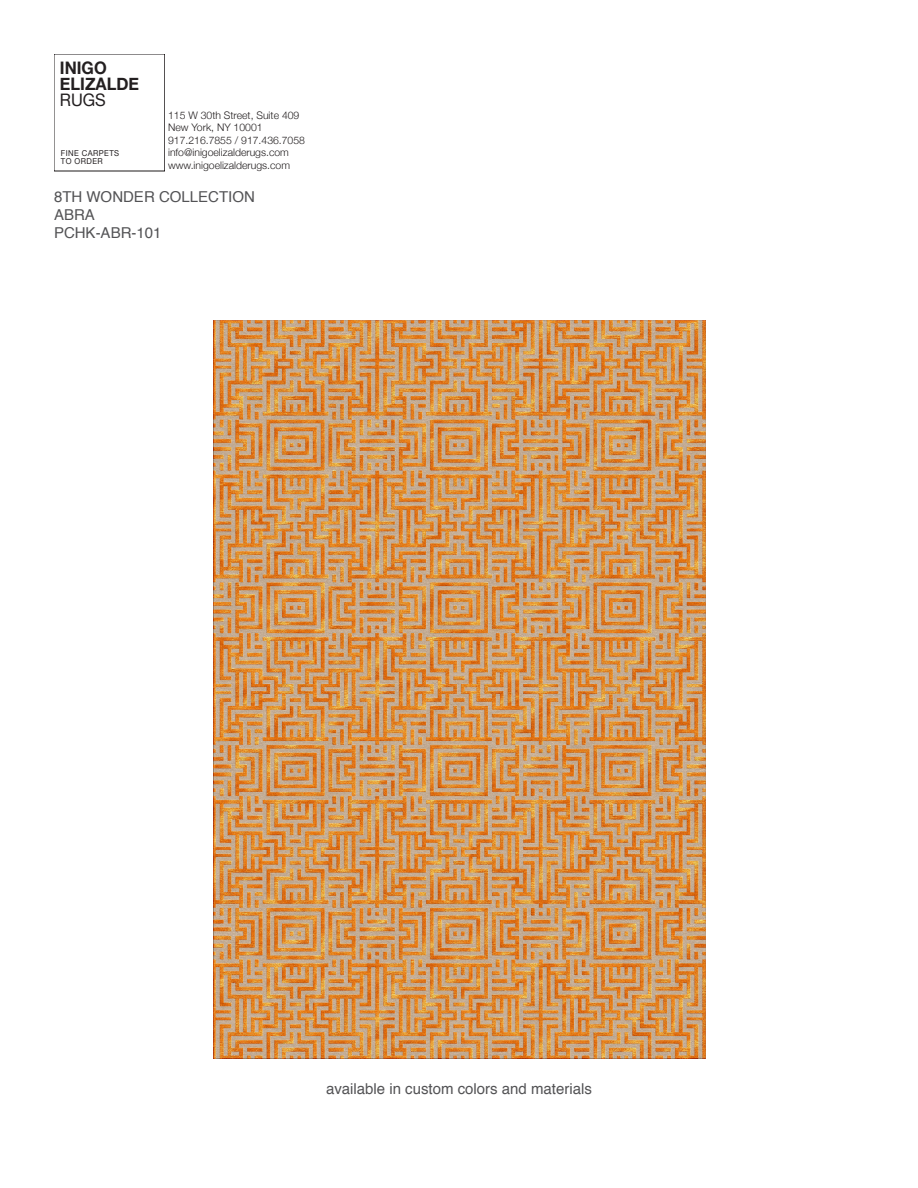
<style>
.page{position:relative;width:918px;height:1188px;background:#fff}
.page>*{position:absolute;margin:0;border:0;box-sizing:border-box;transform-origin:0 0}
.t1{font:700 17.25px/16px "Helvetica Neue";color:#231f20;scale:.95 1}
.t2{font:15px "Helvetica";color:#535355}
.t3{font:300 10.5px/12.6px "Helvetica Neue";color:#231f20}
.t4{font:8.1px/8.1px "Helvetica Neue";letter-spacing:.055em;color:#231f20;scale:.95 1}
.s1{font-weight:400}
</style>
<div class="page">
<img style="left:214px;top:321px;width:491px;height:737px">
<p class="t1" style="left:60px;top:59px;width:85px">INIGO<br>ELIZALDE<br><span class="s1">RUGS</span></p>
<p class="t3" style="left:168px;top:108px;width:138px">115 W 30th Street, Suite 409<br>New York, NY 10001<br>917.216.7855 / 917.436.7058 info@inigoelizalderugs.com www.inigoelizalderugs.com</p>
<p class="t2" style="left:54px;top:185px;width:202px">8TH WONDER COLLECTION</p>
<p class="t2" style="left:54px;top:203px;width:42px">ABRA</p>
<p class="t2" style="left:54px;top:221px;width:109px">PCHK-ABR-101</p>
<p class="t4" style="left:61px;top:148px;width:63px">FINE CARPETS<br>TO ORDER</p>
<p class="t2" style="left:326px;top:1077px;width:267px">available in custom colors and materials</p>
</div>
